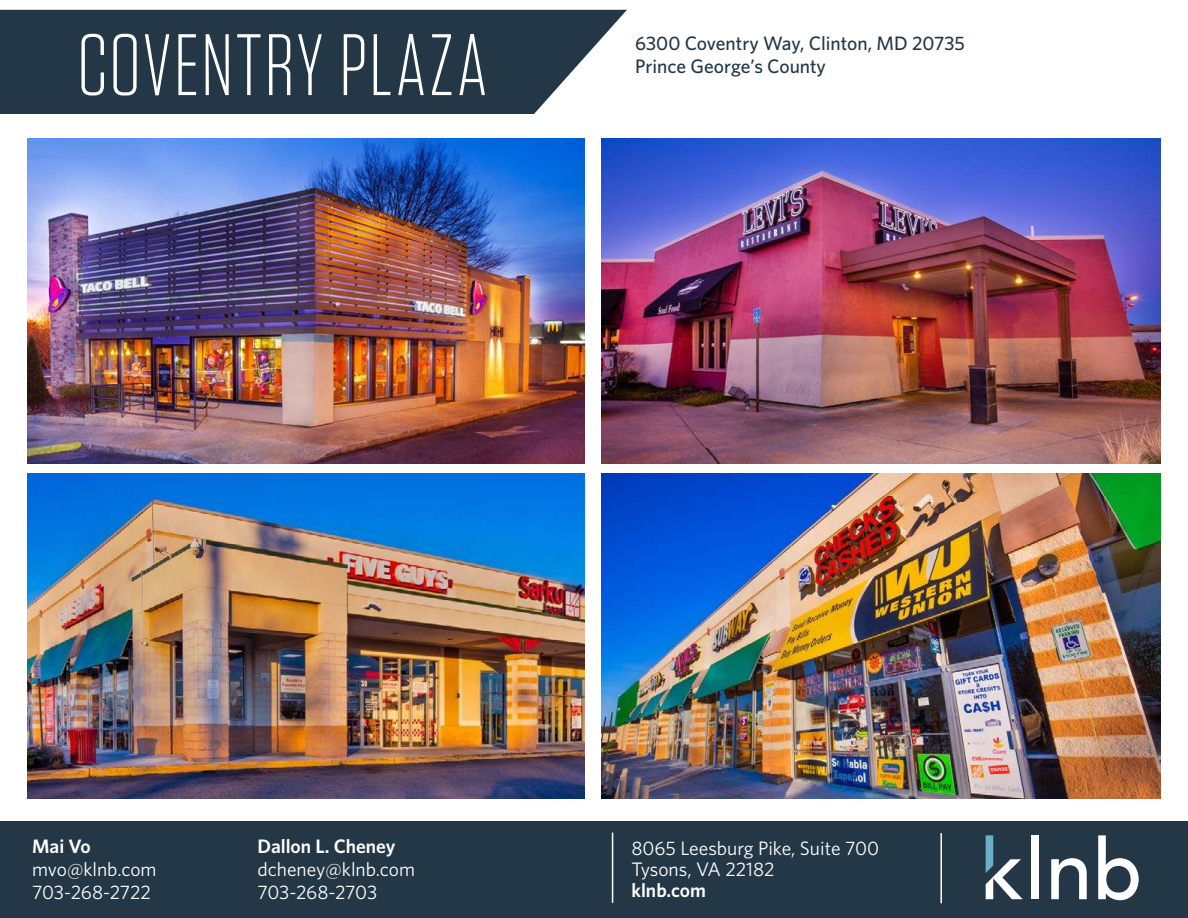
<style>
.page{position:relative;width:1188px;height:918px;background:#fff}
.page>*{position:absolute;margin:0;border:0;box-sizing:border-box;transform-origin:0 0}
.t1{font:300 87px "Tungsten";letter-spacing:.02em;color:#fff}
.t2{font:19.5px/23.4px "Whitney";color:#fff}
.t3{font:500 19.5px/23.4px "Whitney";color:#233746}
.t4{font:600 19.5px "Whitney";color:#fff}
</style>
<div class="page">
<div style="left:0;top:822px;width:1188px;height:96px;background:#233746"></div>
<hr style="left:612px;top:833px;width:1px;height:70px;background:#fff">
<hr style="left:940px;top:833px;width:2px;height:70px;background:#fff">
<svg style="left:986px;top:835px;width:37px;height:64px"></svg>
<div style="left:1031px;top:835px;width:7px;height:64px;background:#fff"></div>
<svg style="left:1051px;top:858px;width:36px;height:41px"></svg>
<svg style="left:1098px;top:835px;width:41px;height:65px"></svg>
<svg style="left:0;top:10px;width:627px;height:104px;background:#334553"></svg>
<img style="left:27px;top:474px;width:557px;height:325px">
<img style="left:27px;top:138px;width:557px;height:326px">
<img style="left:602px;top:474px;width:559px;height:325px">
<img style="left:602px;top:138px;width:559px;height:326px">
<h1 class="t1" style="left:77px;top:25px;width:412px">COVENTRY PLAZA</h1>
<p class="t3" style="left:635px;top:32px;width:331px">6300 Coventry Way, Clinton, MD 20735<br>Prince George’s County</p>
<p class="t4" style="left:32px;top:837px;width:60px">Mai Vo</p>
<p class="t2" style="left:32px;top:858px;width:126px">mvo@klnb.com<br>703-268-2722</p>
<p class="t4" style="left:257px;top:837px;width:140px">Dallon L. Cheney</p>
<p class="t2" style="left:257px;top:858px;width:159px">dcheney@klnb.com<br>703-268-2703</p>
<p class="t2" style="left:631px;top:838px;width:249px;line-height:21px">8065 Leesburg Pike, Suite 700<br>Tysons, VA 22182</p>
<p class="t4" style="left:631px;top:881px;width:76px">klnb.com</p>
</div>
